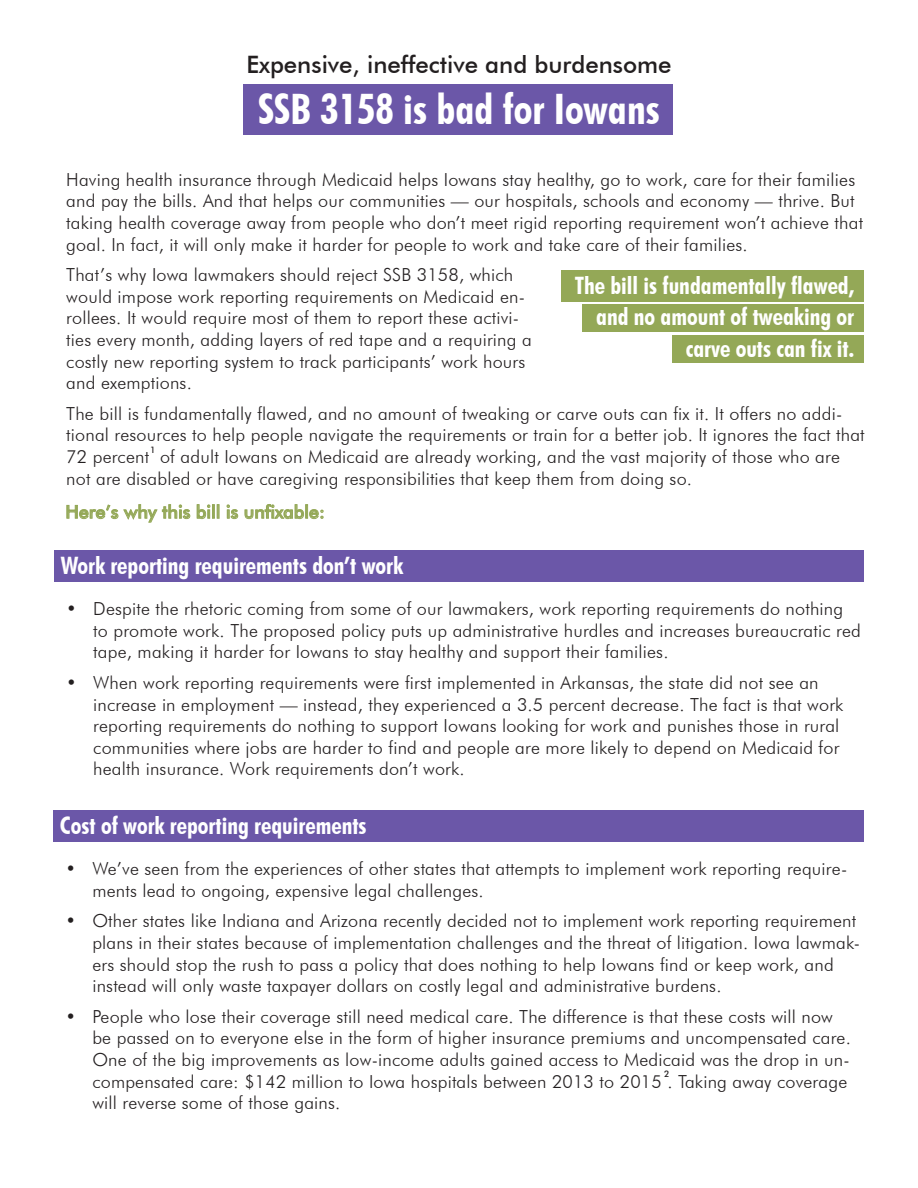
<style>
.page{position:relative;width:918px;height:1188px;background:#fff}
.page>*{position:absolute;margin:0;border:0;box-sizing:border-box;transform-origin:0 0}
.t1{font:700 condensed 42px "Futura BT";color:#fff}
.t2{font:700 condensed 24px/31.5px "Futura BT";color:#fff;text-align:right}
.t3{font:500 24px "Futura BT";color:#231f20}
.t4{font:300 18px/21.6px "Futura BT";letter-spacing:.01em;color:#231f20}
.t5{font:500 18px "Futura BT";color:#94a857}
.t6{font:500 9px "Futura BT";color:#231f20}
</style>
<div class="page">
<div style="left:54px;top:550px;width:810px;height:31px;background:#6b57a8"></div>
<div style="left:243px;top:84px;width:430px;height:51px;background:#6b57a8"></div>
<div style="left:53px;top:810px;width:810px;height:31px;background:#6b57a8"></div>
<div style="left:562px;top:270px;width:302px;height:31px;background:#94a857"></div>
<div style="left:582px;top:304px;width:282px;height:28px;background:#94a857"></div>
<div style="left:673px;top:335px;width:191px;height:28px;background:#94a857"></div>
<svg style="left:67px;top:504px;width:123px;height:18px"></svg>
<svg style="left:197px;top:504px;width:22px;height:15px"></svg>
<svg style="left:227px;top:505px;width:11px;height:14px"></svg>
<svg style="left:245px;top:504px;width:78px;height:15px"></svg>
<p class="t3" style="left:246px;top:50px;width:427px">Expensive, ineffective and burdensome</p>
<p class="t1" style="left:258px;top:84px;width:403px">SSB 3158 is bad for Iowans</p>
<p class="t4" style="left:66px;top:168px;width:798px">Having health insurance through Medicaid helps Iowans stay healthy, go to work, care for their families and pay the bills. And that helps our communities — our hospitals, schools and economy — thrive. But taking health coverage away from people who don’t meet rigid reporting requirement won’t achieve that goal. In fact, it will only make it harder for people to work and take care of their families.</p>
<p class="t4" style="left:66px;top:264px;width:467px">That’s why Iowa lawmakers should reject SSB 3158, which would impose work reporting requirements on Medicaid en&shy;rollees. It would require most of them to report these activi&shy;ties every month, adding layers of red tape and a requiring a costly new reporting system to track participants’ work hours and exemptions.</p>
<p class="t4" style="left:66px;top:402px;width:800px">The bill is fundamentally flawed, and no amount of tweaking or carve outs can fix it. It offers no addi&shy;tional resources to help people navigate the requirements or train for a better job. It ignores the fact that 72 percent of adult Iowans on Medicaid are already working, and the vast majority of those who are not are disabled or have caregiving responsibilities that keep them from doing so.</p>
<p class="t2" style="left:575px;top:269px;width:281px">The bill is fundamentally flawed, and no amount of tweaking or carve outs can fix it.</p>
<p class="t6" style="left:150px;top:444px;width:7px">1</p>
<p class="t5" style="left:65px;top:501px;width:261px">Here’s why this bill is unfixable:</p>
<p class="t2" style="left:61px;top:550px;width:344px">Work reporting requirements don’t work</p>
<p class="t4" style="left:93px;top:598px;width:769px;text-indent:-27px">• Despite the rhetoric coming from some of our lawmakers, work reporting requirements do nothing to promote work. The proposed policy puts up administrative hurdles and increases bureaucratic red tape, making it harder for Iowans to stay healthy and support their families.</p>
<p class="t4" style="left:93px;top:672px;width:752px;text-indent:-27px">• When work reporting requirements were first implemented in Arkansas, the state did not see an increase in employment — instead, they experienced a 3.5 percent decrease. The fact is that work reporting requirements do nothing to support Iowans looking for work and punishes those in rural communities where jobs are harder to find and people are more likely to depend on Medicaid for health insurance. Work requirements don’t work.</p>
<p class="t2" style="left:60px;top:810px;width:308px">Cost of work reporting requirements</p>
<p class="t4" style="left:92px;top:858px;width:757px;text-indent:-27px">• We’ve seen from the experiences of other states that attempts to implement work reporting require&shy;ments lead to ongoing, expensive legal challenges.</p>
<p class="t4" style="left:92px;top:910px;width:769px;text-indent:-27px">• Other states like Indiana and Arizona recently decided not to implement work reporting requirement plans in their states because of implementation challenges and the threat of litigation. Iowa lawmak&shy;ers should stop the rush to pass a policy that does nothing to help Iowans find or keep work, and instead will only waste taxpayer dollars on costly legal and administrative burdens.</p>
<p class="t4" style="left:92px;top:1006px;width:760px;text-indent:-27px">• People who lose their coverage still need medical care. The difference is that these costs will now be passed on to everyone else in the form of higher insurance premiums and uncompensated care.<br>One of the big improvements as low-income adults gained access to Medicaid was the drop in un&shy;compensated care: $142 million to Iowa hospitals between 2013 to 2015 . Taking away coverage will reverse some of those gains.</p>
<p class="t6" style="left:664px;top:1069px;width:7px">2</p>
</div>
